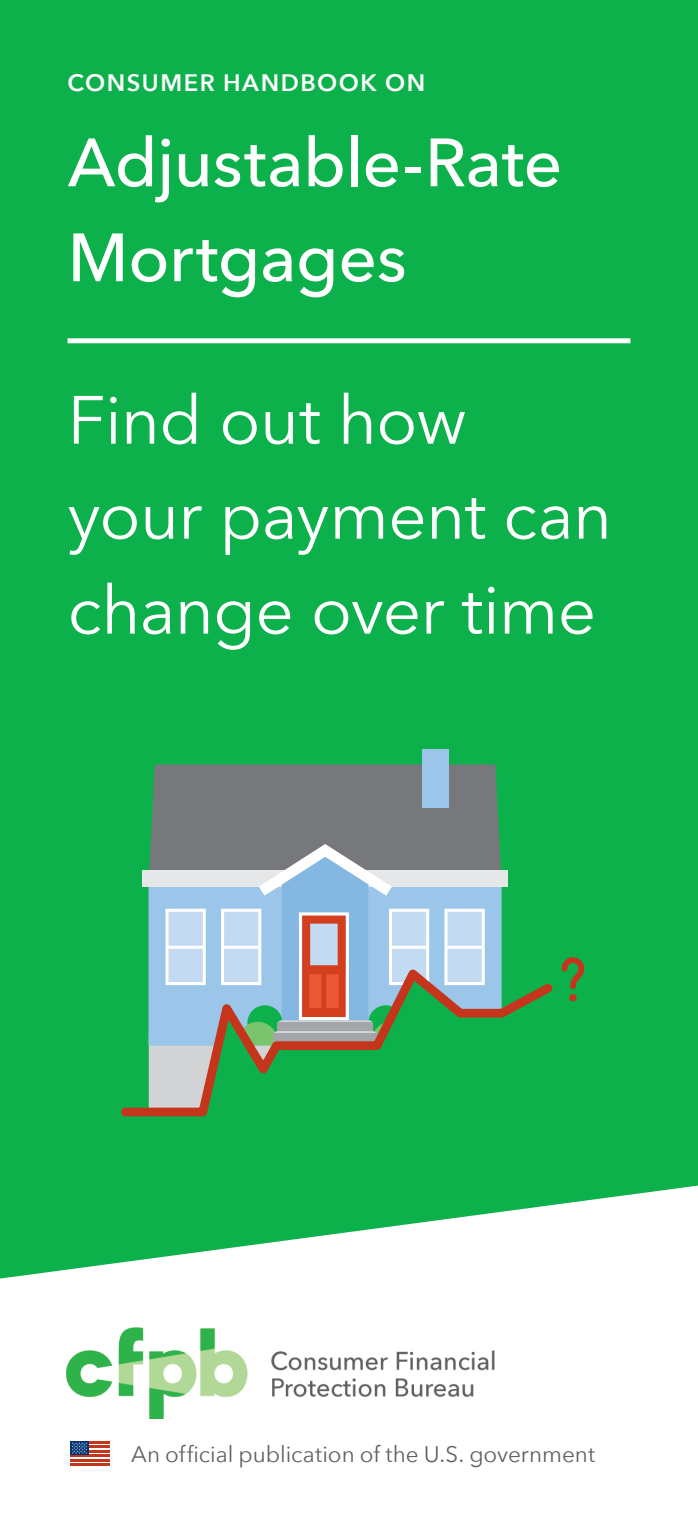
<style>
.page{position:relative;width:698px;height:1530px;background:#fff}
.page>*{position:absolute;margin:0;border:0;box-sizing:border-box;transform-origin:0 0}
.header_2{font:67.5px/95px "Avenir Next";letter-spacing:-.01em;color:#fff}
.header_2-2{font:500 67.5px/95px "Avenir Next";letter-spacing:-.01em;color:#fff}
.header_5{font:600 23.75px "Avenir Next";letter-spacing:.065em;color:#fff}
.t1{font:22.5px "Avenir Next";color:#5f6062}
</style>
<div class="page">
<div style="left:0;top:0;width:698px;height:1279px;background:#0db14b"></div>
<svg style="left:71px;top:1445px;width:39px;height:19px"></svg>
<hr style="left:71px;top:1441px;width:39px;height:3px;background:#c5351c">
<hr style="left:71px;top:1446px;width:39px;height:2px;background:#c5351c">
<hr style="left:71px;top:1450px;width:39px;height:2px;background:#c5351c">
<hr style="left:71px;top:1455px;width:39px;height:2px;background:#c5351c">
<hr style="left:71px;top:1459px;width:39px;height:2px;background:#c5351c">
<hr style="left:71px;top:1464px;width:39px;height:2px;background:#c5351c">
<div style="left:71px;top:1441px;width:18px;height:14px;background:#043673"></div>
<svg style="left:72px;top:1442px;width:15px;height:12px"></svg>
<div style="left:68px;top:338px;width:562px;height:5px;background:#fff"></div>
<svg style="left:148px;top:886px;width:353px;height:74px;background:#9cc6e7"></svg>
<div style="left:148px;top:764px;width:353px;height:106px;background:#77787b"></div>
<div style="left:142px;top:870px;width:365px;height:16px;background:#e6e7e8"></div>
<div style="left:422px;top:749px;width:26px;height:58px;background:#9bc5e9"></div>
<svg style="left:444px;top:909px;width:40px;height:51px"></svg>
<hr style="left:446px;top:946px;width:36px;height:3px;background:#fff">
<svg style="left:149px;top:841px;width:280px;height:119px"></svg>
<svg style="left:117px;top:960px;width:442px;height:161px;background:#58ab77"></svg>
<svg style="left:561px;top:957px;width:23px;height:44px"></svg>
<img style="left:66px;top:1328px;width:429px;height:90px">
<p class="header_5" style="left:68px;top:63px;width:359px">CONSUMER HANDBOOK ON</p>
<p class="header_2-2" style="left:68px;top:113px;width:496px">Adjustable-Rate<br>Mortgages</p>
<p class="header_2" style="left:68px;top:370px;width:546px">Find out how your payment can change over time</p>
<p class="t1" style="left:131px;top:1435px;width:465px">An official publication of the U.S. government</p>
</div>
